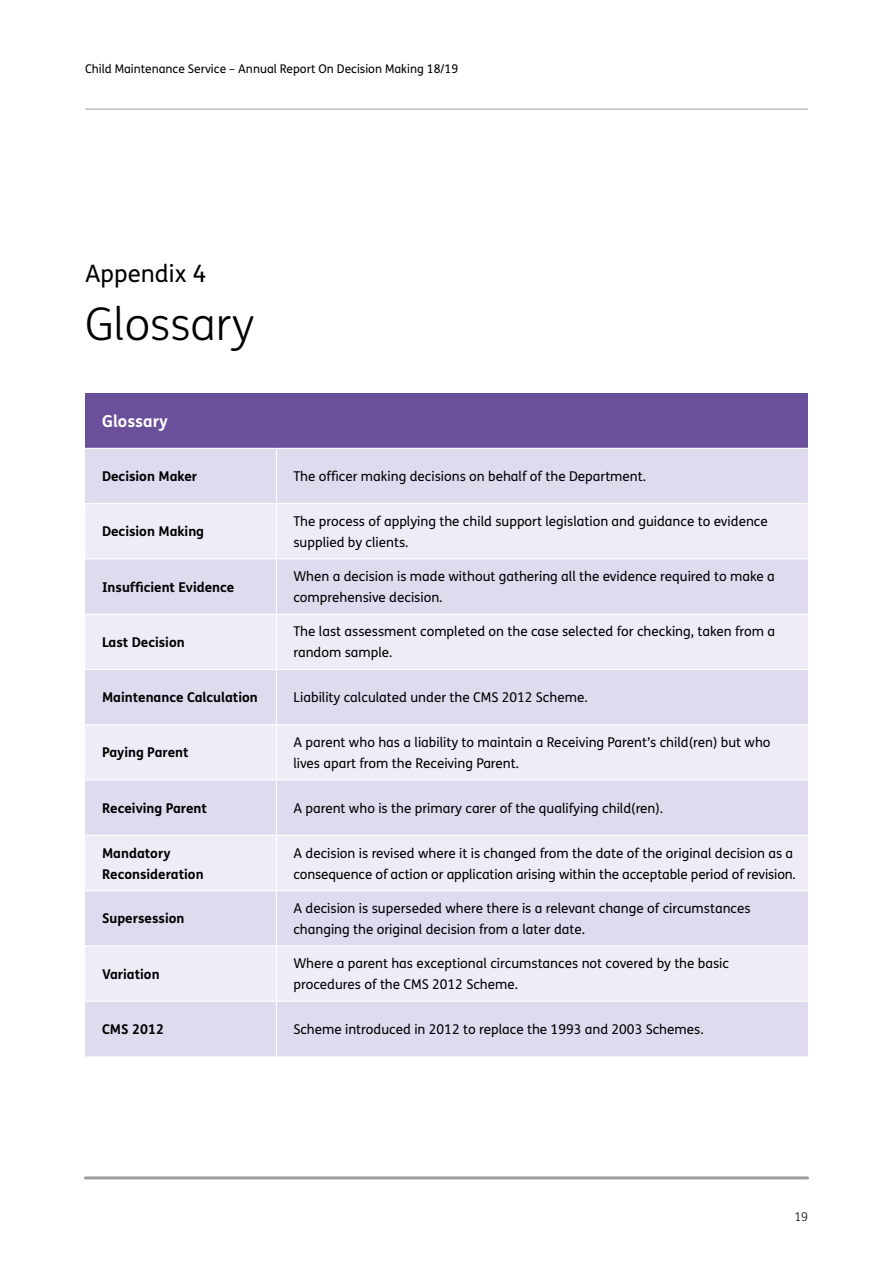
<style>
.page{position:relative;width:893px;height:1263px;background:#fff}
.page>*{position:absolute;margin:0;border:0;box-sizing:border-box;transform-origin:0 0}
.t1{font:300 45px "FS Me";color:#000}
.t2{font:24px "FS Me";color:#000}
.t3{font:700 16.5px "FS Me";color:#fff}
.t4{font:13.5px/21px "FS Me";color:#000}
.t5{font:700 13.5px/21px "FS Me";color:#000}
.t6{font:12px "FS Me";color:#000}
.t7{font:300 12px "FS Me";color:#000}
</style>
<div class="page">
<hr style="left:85px;top:1176px;width:722px;height:3px;background:#9d9d9c">
<hr style="left:85px;top:109px;width:722px;height:1px;background:#9d9d9c">
<div style="left:85px;top:393px;width:723px;height:55px;background:#6a4f9b"></div>
<div style="left:85px;top:449px;width:723px;height:607px;background:#dfdaee"></div>
<svg style="left:85px;top:504px;width:723px;height:496px;background:#e7e4f3"></svg>
<hr style="left:276px;top:449px;width:1px;height:54px;background:#fff">
<hr style="left:85px;top:503px;width:191px;height:1px;background:#fff">
<hr style="left:276px;top:503px;width:532px;height:1px;background:#fff">
<hr style="left:276px;top:504px;width:1px;height:54px;background:#fff">
<hr style="left:85px;top:558px;width:191px;height:1px;background:#fff">
<hr style="left:276px;top:558px;width:532px;height:1px;background:#fff">
<hr style="left:276px;top:559px;width:1px;height:55px;background:#fff">
<hr style="left:85px;top:614px;width:191px;height:1px;background:#fff">
<hr style="left:276px;top:614px;width:532px;height:1px;background:#fff">
<hr style="left:276px;top:615px;width:1px;height:54px;background:#fff">
<hr style="left:85px;top:669px;width:191px;height:1px;background:#fff">
<hr style="left:276px;top:669px;width:532px;height:1px;background:#fff">
<hr style="left:276px;top:670px;width:1px;height:54px;background:#fff">
<hr style="left:85px;top:724px;width:191px;height:1px;background:#fff">
<hr style="left:276px;top:724px;width:532px;height:1px;background:#fff">
<hr style="left:276px;top:725px;width:1px;height:54px;background:#fff">
<hr style="left:85px;top:779px;width:191px;height:2px;background:#fff">
<hr style="left:276px;top:779px;width:532px;height:2px;background:#fff">
<hr style="left:276px;top:781px;width:1px;height:54px;background:#fff">
<hr style="left:85px;top:835px;width:191px;height:1px;background:#fff">
<hr style="left:276px;top:835px;width:532px;height:1px;background:#fff">
<hr style="left:276px;top:836px;width:1px;height:54px;background:#fff">
<hr style="left:85px;top:890px;width:191px;height:1px;background:#fff">
<hr style="left:276px;top:890px;width:532px;height:1px;background:#fff">
<hr style="left:276px;top:891px;width:1px;height:54px;background:#fff">
<hr style="left:85px;top:945px;width:191px;height:1px;background:#fff">
<hr style="left:276px;top:945px;width:532px;height:1px;background:#fff">
<hr style="left:276px;top:946px;width:1px;height:54px;background:#fff">
<hr style="left:85px;top:1000px;width:191px;height:2px;background:#fff">
<hr style="left:276px;top:1000px;width:532px;height:2px;background:#fff">
<hr style="left:276px;top:1002px;width:1px;height:54px;background:#fff">
<p class="t6" style="left:85px;top:60px;width:375px">Child Maintenance Service – Annual Report On Decision Making 18/19</p>
<p class="t2" style="left:85px;top:257px;width:123px">Appendix 4</p>
<p class="t1" style="left:85px;top:293px;width:171px">Glossary</p>
<p class="t3" style="left:102px;top:408px;width:67px">Glossary</p>
<p class="t5" style="left:102px;top:465px;width:97px">Decision Maker</p>
<p class="t4" style="left:293px;top:466px;width:354px">The officer making decisions on behalf of the Department.</p>
<p class="t5" style="left:102px;top:520px;width:104px">Decision Making</p>
<p class="t4" style="left:293px;top:510px;width:476px">The process of applying the child support legislation and guidance to evidence supplied by clients.</p>
<p class="t5" style="left:102px;top:576px;width:134px">Insufficient Evidence</p>
<p class="t4" style="left:293px;top:566px;width:483px">When a decision is made without gathering all the evidence required to make a comprehensive decision.</p>
<p class="t5" style="left:102px;top:631px;width:84px">Last Decision</p>
<p class="t4" style="left:293px;top:621px;width:483px">The last assessment completed on the case selected for checking, taken from a random sample.</p>
<p class="t5" style="left:102px;top:686px;width:157px">Maintenance Calculation</p>
<p class="t4" style="left:293px;top:687px;width:296px">Liability calculated under the CMS 2012 Scheme.</p>
<p class="t5" style="left:102px;top:741px;width:88px">Paying Parent</p>
<p class="t4" style="left:293px;top:731px;width:479px">A parent who has a liability to maintain a Receiving Parent’s child(ren) but who lives apart from the Receiving Parent.</p>
<p class="t5" style="left:102px;top:797px;width:106px">Receiving Parent</p>
<p class="t4" style="left:293px;top:797px;width:371px">A parent who is the primary carer of the qualifying child(ren).</p>
<p class="t5" style="left:102px;top:841px;width:103px">Mandatory<br>Reconsideration</p>
<p class="t4" style="left:293px;top:842px;width:504px">A decision is revised where it is changed from the date of the original decision as a consequence of action or application arising within the acceptable period of revision.</p>
<p class="t5" style="left:102px;top:907px;width:84px">Supersession</p>
<p class="t4" style="left:293px;top:897px;width:459px">A decision is superseded where there is a relevant change of circumstances changing the original decision from a later date.</p>
<p class="t5" style="left:102px;top:963px;width:59px">Variation</p>
<p class="t4" style="left:293px;top:952px;width:437px">Where a parent has exceptional circumstances not covered by the basic procedures of the CMS 2012 Scheme.</p>
<p class="t5" style="left:102px;top:1018px;width:63px">CMS 2012</p>
<p class="t4" style="left:293px;top:1018px;width:412px">Scheme introduced in 2012 to replace the 1993 and 2003 Schemes.</p>
<p class="t7" style="left:794px;top:1208px;width:15px">19</p>
</div>
